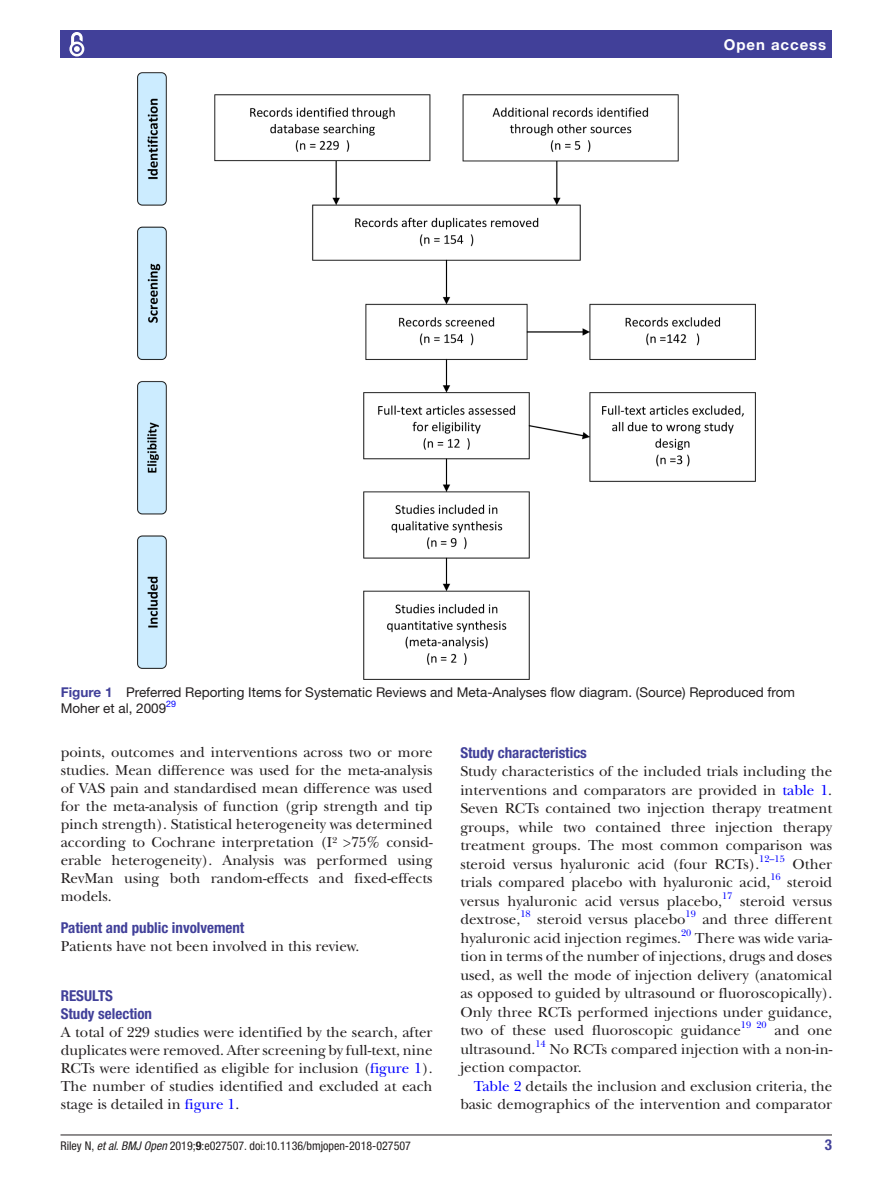
<style>
.page{position:relative;width:893px;height:1191px;background:#fff}
.page>*{position:absolute;margin:0;border:0;box-sizing:border-box;transform-origin:0 0}
.t1{font:15px/18px "New Baskerville";color:#231f20;text-align:justify}
.t2{font:700 condensed 15px/18px "Helvetica Neue LT Std";color:#414099}
.t3{font:700 15px "Helvetica Neue LT Std";letter-spacing:.065em;color:#fff}
.t4{font:13.5px/16.2px "Helvetica Neue LT Std";color:#231f20}
.t5{font:condensed 12px "Helvetica Neue LT Std";color:#231f20}
.t6{font:9.9px "New Baskerville";color:#00f}
.s1{font-weight:700;color:#414099}
.s2{color:#00f}
.s3{font-style:italic}
.s4{font-weight:700}
</style>
<div class="page">
<hr style="left:61px;top:1134px;width:771px;height:1px;background:#231f20">
<div style="left:61px;top:31px;width:771px;height:27px;background:#414099"></div>
<svg style="left:69px;top:32px;width:16px;height:25px"></svg>
<img style="left:138px;top:73px;width:617px;height:606px">
<p class="t3" style="left:724px;top:35px;width:104px">Open access</p>
<p class="t4" style="left:61px;top:684px;width:736px"><span class="s1">Figure 1</span> Preferred Reporting Items for Systematic Reviews and Meta-Analyses flow diagram. (Source) Reproduced from<br>Moher et al, 2009<sup>29</sup></p>
<p class="t1" style="left:61px;top:743px;width:373px">points, outcomes and interventions across two or more studies. Mean difference was used for the meta-analysis of VAS pain and standardised mean difference was used for the meta-analysis of function (grip strength and tip pinch strength). Statistical heterogeneity was determined according to Cochrane interpretation (I² &gt;75% consid&shy;erable heterogeneity). Analysis was performed using RevMan using both random-effects and fixed-effects models.</p>
<p class="t2" style="left:61px;top:918px;width:185px">Patient and public involvement</p>
<p class="t1" style="left:61px;top:937px;width:300px">Patients have not been involved in this review.</p>
<p class="t2" style="left:61px;top:986px;width:93px">Results<br>Study selection</p>
<p class="t1" style="left:61px;top:1023px;width:373px">A total of 229 studies were identified by the search, after duplicates were removed. After screening by full-text, nine RCTs were identified as eligible for inclusion (<span class="s2">figure 1</span>).<br>The number of studies identified and excluded at each stage is detailed in <span class="s2">figure 1</span>.</p>
<p class="t2" style="left:460px;top:743px;width:128px">Study characteristics</p>
<p class="t1" style="left:460px;top:762px;width:373px;line-height:18.5px">Study characteristics of the included trials including the interventions and comparators are provided in <span class="s2">table 1</span>.<br>Seven RCTs contained two injection therapy treatment groups, while two contained three injection therapy treatment groups. The most common comparison was steroid versus hyaluronic acid (four RCTs).</p>
<p class="t6" style="left:759px;top:853px;width:27px">12–15</p>
<p class="t1" style="left:793px;top:855px;width:41px">Other</p>
<p class="t1" style="left:460px;top:873px;width:312px">trials compared placebo with hyaluronic acid,</p>
<p class="t6" style="left:770px;top:871px;width:12px">16</p>
<p class="t1" style="left:787px;top:873px;width:46px">steroid</p>
<p class="t1" style="left:460px;top:892px;width:263px">versus hyaluronic acid versus placebo,</p>
<p class="t6" style="left:722px;top:890px;width:12px">17</p>
<p class="t1" style="left:740px;top:892px;width:94px">steroid versus</p>
<p class="t1" style="left:460px;top:910px;width:61px">dextrose,</p>
<p class="t6" style="left:520px;top:908px;width:12px">18</p>
<p class="t1" style="left:537px;top:910px;width:150px">steroid versus placebo</p>
<p class="t6" style="left:686px;top:908px;width:12px">19</p>
<p class="t1" style="left:702px;top:910px;width:131px">and three different</p>
<p class="t1" style="left:460px;top:929px;width:222px">hyaluronic acid injection regimes.</p>
<p class="t6" style="left:681px;top:927px;width:12px">20</p>
<p class="t1" style="left:460px;top:928px;width:373px;line-height:18.5px;text-indent:235px">There was wide varia&shy;tion in terms of the number of injections, drugs and doses used, as well the mode of injection delivery (anatomical as opposed to guided by ultrasound or fluoroscopically).<br>Only three RCTs performed injections under guidance, two of these used fluoroscopic guidance<sup>19</sup> <sup>20</sup></p>
<p class="t1" style="left:775px;top:1021px;width:59px">and one</p>
<p class="t1" style="left:460px;top:1039px;width:76px">ultrasound.</p>
<p class="t6" style="left:535px;top:1038px;width:12px">14</p>
<p class="t1" style="left:460px;top:1039px;width:373px;line-height:18.5px;text-indent:89px">No RCTs compared injection with a non-in&shy;jection compactor.</p>
<p class="t1" style="left:460px;top:1076px;width:373px;line-height:18.5px;text-align:right"><span class="s2">Table 2</span> details the inclusion and exclusion criteria, the basic demographics of the intervention and comparator</p>
<p class="t5" style="left:61px;top:1138px;width:352px">Riley N, <span class="s3">et al</span>. <span class="s3">BMJ Open</span> 2019;<span class="s4">9</span>:e027507. doi:10.1136/bmjopen-2018-027507</p>
<p class="t2" style="left:825px;top:1135px;width:9px">3</p>
</div>
